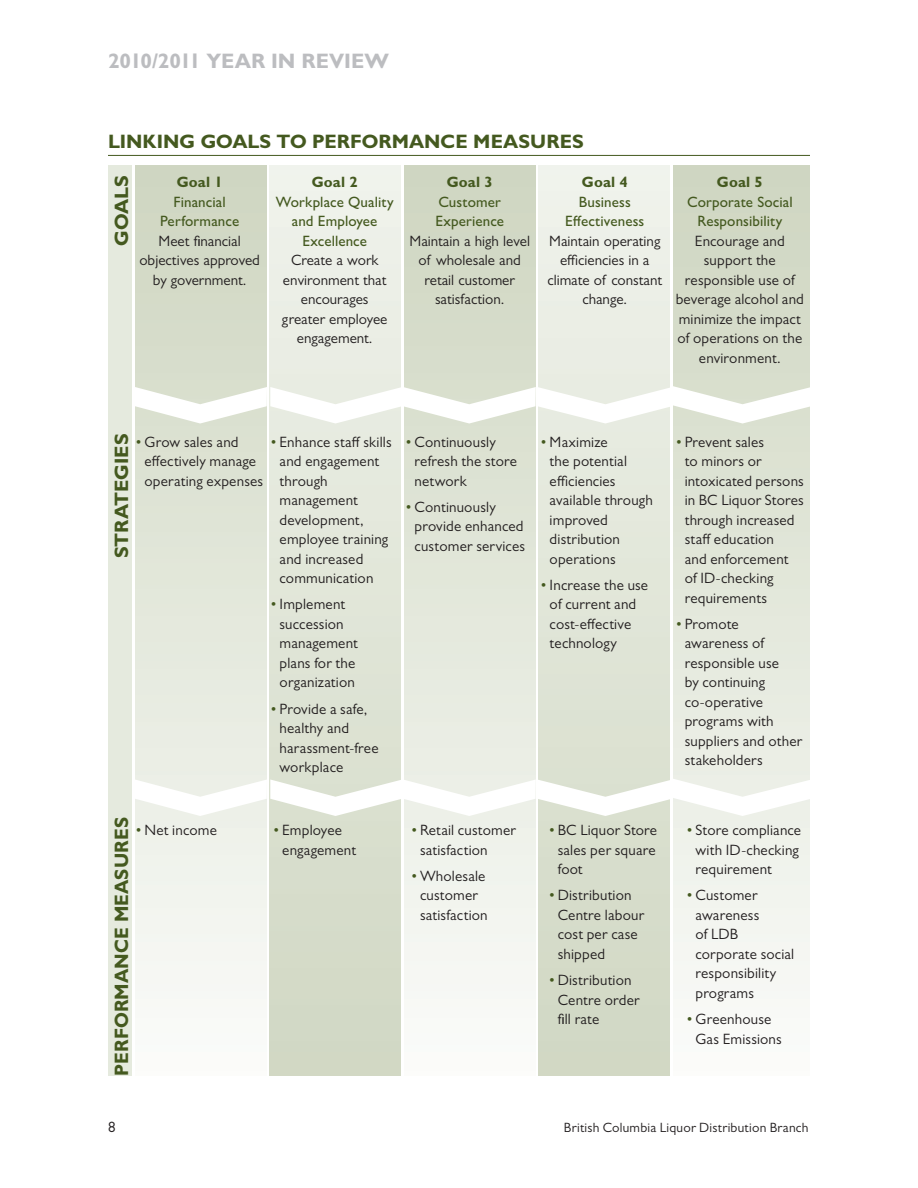
<style>
.page{position:relative;width:918px;height:1188px;background:#fff}
.page>*{position:absolute;margin:0;border:0;box-sizing:border-box;transform-origin:0 0}
.Section_Hed{font:700 21px "Gill Sans MT Pro";letter-spacing:-.005em;color:#bcbdc0}
.Hed_01{font:700 19.5px "Gill Sans MT Pro";letter-spacing:.005em;color:#44591f}
.Hed_01-2{font:700 19.5px "Gill Sans MT Pro";letter-spacing:.005em;color:#44591f;scale:.95 1}
.Bullet{font:15px/19.5px "Gill Sans MT Pro";letter-spacing:.01em;color:#231f20}
.Body_01{font:15px/19.5px "Gill Sans MT Pro";color:#231f20;text-align:center}
.Hed_03{font:500 15px/19.5px "Gill Sans MT Pro";letter-spacing:.005em;color:#44591f;text-align:center}
.Hed_03-2{font:700 15px "Gill Sans MT Pro";letter-spacing:.01em;color:#44591f}
.t1{font:13.5px "Gill Sans MT Pro";letter-spacing:.015em;color:#231f20}
.s1{color:#44591f}
</style>
<div class="page">
<hr style="left:108px;top:155px;width:702px;height:1px;background:#44591f">
<div style="left:270px;top:165px;width:131px;height:911px;background:linear-gradient(to bottom,#f0f3ec,#d0d7c3)"></div>
<div style="left:539px;top:165px;width:131px;height:911px;background:linear-gradient(to bottom,#f0f3ec,#d0d7c3)"></div>
<div style="left:136px;top:165px;width:130px;height:911px;background:linear-gradient(to bottom,#ced5c0,#fbfcf9)"></div>
<div style="left:404px;top:165px;width:131px;height:911px;background:linear-gradient(to bottom,#ced5c0,#fbfcf9)"></div>
<div style="left:673px;top:165px;width:137px;height:911px;background:linear-gradient(to bottom,#ced5c0,#fbfcf9)"></div>
<div style="left:108px;top:165px;width:24px;height:911px;background:#e5eade"></div>
<svg style="left:135px;top:386px;width:675px;height:38px"></svg>
<svg style="left:135px;top:779px;width:675px;height:37px"></svg>
<p class="Section_Hed" style="left:108px;top:48px;width:282px">2010/2011 YEAR IN REVIEW</p>
<p class="Hed_01" style="left:108px;top:130px;width:477px">LINKING GOALS TO PERFORMANCE MEASURES</p>
<p class="Hed_01" style="left:109px;top:246px;width:72px;rotate:-90deg">GOALS</p>
<p class="Hed_03-2" style="left:177px;top:173px;width:47px">Goal 1</p>
<p class="Hed_03" style="left:160px;top:192px;width:81px">Financial<br>Performance</p>
<p class="Body_01" style="left:139px;top:231px;width:122px">Meet financial objectives approved by government.</p>
<p class="Hed_03-2" style="left:312px;top:173px;width:47px">Goal 2</p>
<p class="Hed_03" style="left:276px;top:192px;width:119px">Workplace Quality and Employee<br>Excellence</p>
<p class="Body_01" style="left:283px;top:250px;width:105px">Create a work environment that encourages</p>
<p class="Body_01" style="left:282px;top:309px;width:107px">greater employee engagement.</p>
<p class="Hed_03-2" style="left:447px;top:173px;width:47px">Goal 3</p>
<p class="Hed_03" style="left:435px;top:192px;width:70px;text-align:left">Customer<br>Experience</p>
<p class="Body_01" style="left:410px;top:231px;width:122px">Maintain a high level of wholesale and retail customer satisfaction.</p>
<p class="Hed_03-2" style="left:582px;top:173px;width:47px">Goal 4</p>
<p class="Hed_03" style="left:565px;top:192px;width:81px">Business<br>Effectiveness</p>
<p class="Body_01" style="left:547px;top:231px;width:116px">Maintain operating efficiencies in a climate of constant change.</p>
<p class="Hed_03-2" style="left:717px;top:173px;width:47px">Goal 5</p>
<p class="Hed_03" style="left:687px;top:192px;width:107px">Corporate Social<br>Responsibility</p>
<p class="Bullet" style="left:676px;top:231px;width:130px;text-align:center">Encourage and support the responsible use of beverage alcohol and minimize the impact of operations on the environment.</p>
<p class="Hed_01" style="left:109px;top:558px;width:126px;rotate:-90deg">STRATEGIES</p>
<p class="Bullet" style="left:145px;top:432px;width:120px;text-indent:-9px"><span class="s1">•</span> Grow sales and effectively manage operating expenses</p>
<p class="Bullet" style="left:280px;top:432px;width:114px;text-indent:-9px"><span class="s1">•</span> Enhance staff skills and engagement through management development, employee training and increased communication</p>
<p class="Bullet" style="left:280px;top:594px;width:80px;text-indent:-9px"><span class="s1">•</span> Implement succession management plans for the organization</p>
<p class="Bullet" style="left:280px;top:699px;width:101px;text-indent:-9px"><span class="s1">•</span> Provide a safe, healthy and harassment-free workplace</p>
<p class="Bullet" style="left:415px;top:432px;width:104px;text-indent:-9px"><span class="s1">•</span> Continuously refresh the store network</p>
<p class="Bullet" style="left:415px;top:497px;width:112px;text-indent:-9px"><span class="s1">•</span> Continuously provide enhanced customer services</p>
<p class="Hed_01-2" style="left:109px;top:1076px;width:273px;rotate:-90deg">PERFORMANCE MEASURES</p>
<p class="Bullet" style="left:136px;top:820px;width:83px"><span class="s1">•</span> Net income</p>
<p class="Bullet" style="left:282px;top:820px;width:75px;text-indent:-9px"><span class="s1">•</span> Employee engagement</p>
<p class="Bullet" style="left:420px;top:820px;width:97px;text-indent:-9px"><span class="s1">•</span> Retail customer satisfaction</p>
<p class="Bullet" style="left:420px;top:866px;width:69px;text-indent:-9px"><span class="s1">•</span> Wholesale customer satisfaction</p>
<p class="Bullet" style="left:550px;top:432px;width:105px;text-indent:-9px"><span class="s1">•</span> Maximize<br>the potential efficiencies available through improved distribution operations</p>
<p class="Bullet" style="left:550px;top:575px;width:100px;text-indent:-9px"><span class="s1">•</span> Increase the use of current and cost-effective technology</p>
<p class="Bullet" style="left:558px;top:820px;width:101px;text-align:justify;text-indent:-9px"><span class="s1">•</span> BC Liquor Store sales per square foot</p>
<p class="Bullet" style="left:558px;top:886px;width:88px;text-indent:-9px"><span class="s1">•</span> Distribution<br>Centre labour cost per case shipped</p>
<p class="Bullet" style="left:558px;top:970px;width:83px;text-indent:-9px"><span class="s1">•</span> Distribution<br>Centre order fill rate</p>
<p class="Bullet" style="left:685px;top:432px;width:121px;text-indent:-9px"><span class="s1">•</span> Prevent sales<br>to minors or intoxicated persons in BC Liquor Stores through increased staff education<br>and enforcement of ID-checking requirements</p>
<p class="Bullet" style="left:685px;top:614px;width:119px;text-indent:-9px"><span class="s1">•</span> Promote awareness of responsible use<br>by continuing co-operative programs with suppliers and other stakeholders</p>
<p class="Bullet" style="left:696px;top:820px;width:107px;text-indent:-9px"><span class="s1">•</span> Store compliance with ID-checking requirement</p>
<p class="Bullet" style="left:696px;top:886px;width:100px;text-indent:-9px"><span class="s1">•</span> Customer awareness<br>of LDB corporate social responsibility programs</p>
<p class="Bullet" style="left:696px;top:1009px;width:88px;text-indent:-9px"><span class="s1">•</span> Greenhouse<br>Gas Emissions</p>
<p class="Bullet" style="left:108px;top:1117px;width:9px">8</p>
<p class="t1" style="left:564px;top:1120px;width:246px">British Columbia Liquor Distribution Branch</p>
</div>
